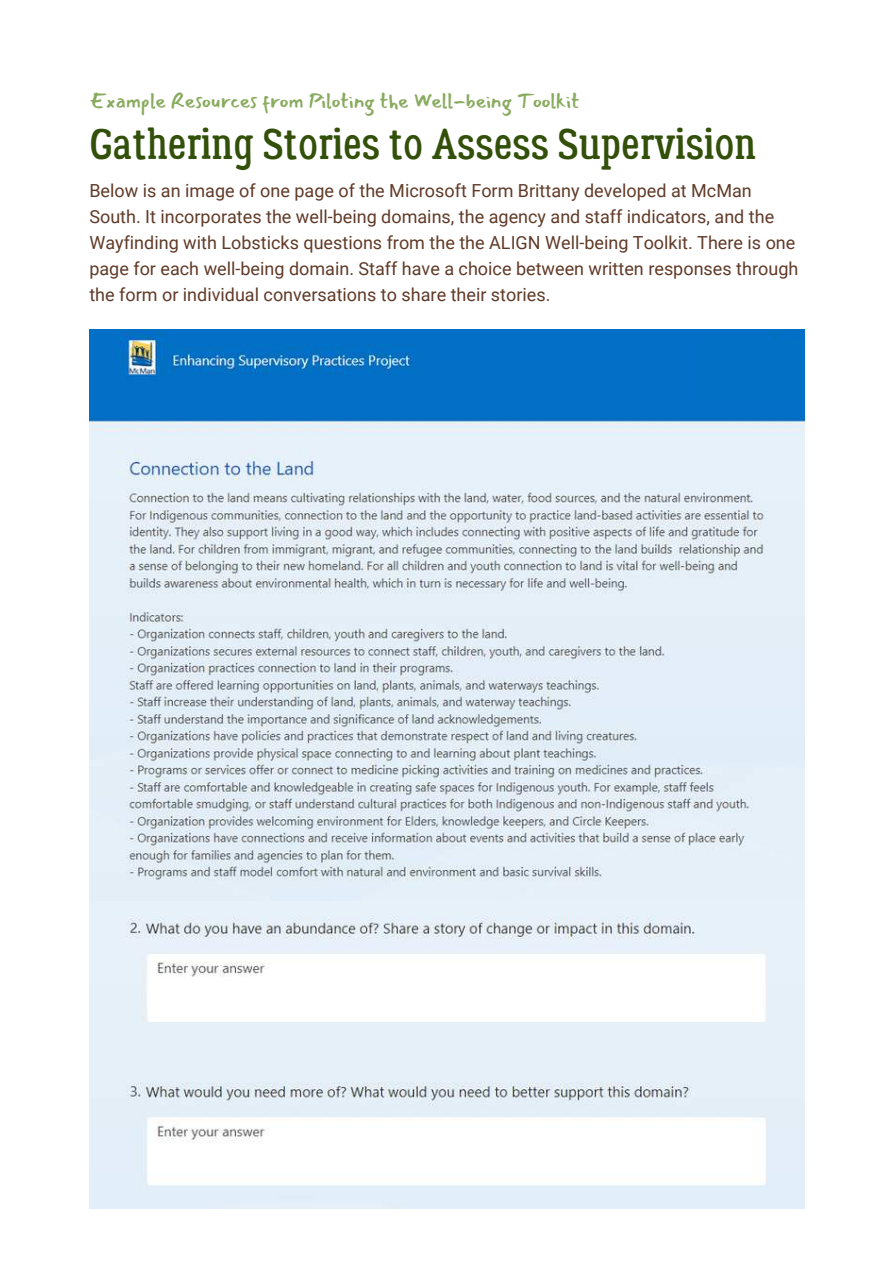
<style>
.page{position:relative;width:894px;height:1264px;background:#fff}
.page>*{position:absolute;margin:0;border:0;box-sizing:border-box;transform-origin:0 0}
.t1{font:42.9px "Lumberjack";color:#325009}
.t2{font:21px "Mansalva";color:#89ab5f}
.t3{font:18px/25.8px "Roboto";color:#603a28}
</style>
<div class="page">
<img style="left:89px;top:329px;width:715px;height:879px">
<div style="left:697px;top:338px;width:107px;height:62px;background:#0270c5"></div>
<p class="t2" style="left:89px;top:85px;width:491px">Example Resources from Piloting the Well-being Toolkit</p>
<h1 class="t1" style="left:89px;top:118px;width:668px">Gathering Stories to Assess Supervision</h1>
<p class="t3" style="left:89px;top:177px;width:710px">Below is an image of one page of the Microsoft Form Brittany developed at McMan South. It incorporates the well-being domains, the agency and staff indicators, and the Wayfinding with Lobsticks questions from the the ALIGN Well-being Toolkit. There is one page for each well-being domain. Staff have a choice between written responses through the form or individual conversations to share their stories.</p>
</div>
